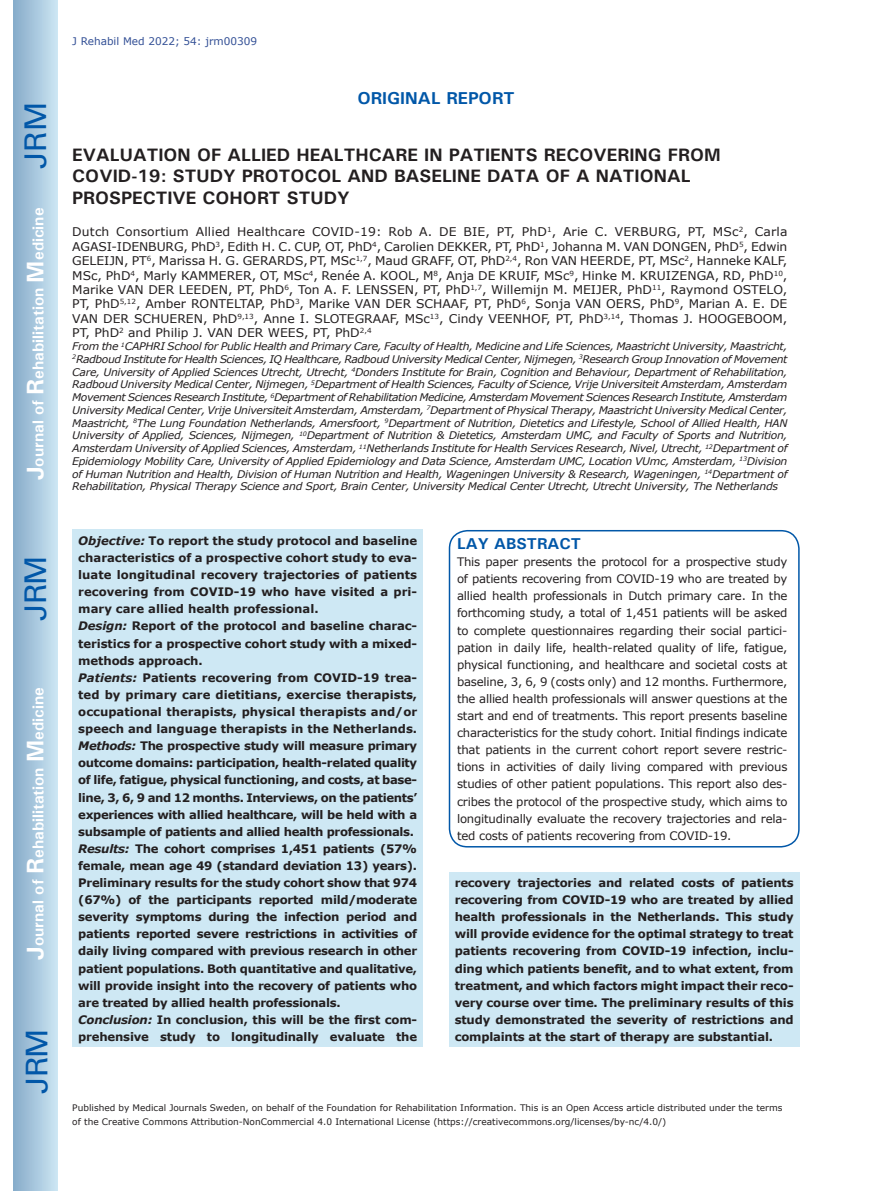
<style>
.page{position:relative;width:872px;height:1191px;background:#fff}
.page>*{position:absolute;margin:0;border:0;box-sizing:border-box;transform-origin:0 0}
.t1{font:30px "Univers";letter-spacing:-.03em;color:#0157a8}
.Aticle_tittle{font:700 18px/21.6px "Univers";color:#231f20}
.t2{font:700 17.25px "Univers";color:#0157a8}
.t3{font:700 15.75px "Univers";color:#fff}
.Rubrik_2{font:700 15.75px "Univers";color:#0157a8}
.Author{font:12px/14.4px "Verdana";color:#231f20;text-align:justify}
.Abstract{font:700 11.7px/17.1px "Verdana";letter-spacing:-.015em;color:#231f20;text-align:justify}
.Lay_Abstract{font:11.7px/17.1px "Verdana";letter-spacing:-.02em;color:#231f20;text-align:justify}
.Adress{font:italic 10.5px/12.8px "Verdana";letter-spacing:-.025em;color:#231f20;text-align:justify}
.t4{font:10.5px "Verdana";color:#324f95}
.t5{font:9px/13.5px "Verdana";color:#231f20}
.s1{font-size:24px}
.s2{font-style:italic}
</style>
<div class="page">
<div style="left:14px;top:0;width:43px;height:1191px;background:linear-gradient(to right,#88acca,#cbe5f2)"></div>
<div style="left:72px;top:530px;width:351px;height:517px;background:#cee8f4"></div>
<div style="left:449px;top:872px;width:350px;height:175px;background:#cee8f4"></div>
<div style="left:449px;top:530px;width:350px;height:317px;border:2px solid #0157a8;border-radius:18px"></div>
<h1 class="t1" style="left:18px;top:169px;width:68px;rotate:-90deg">JRM</h1>
<h3 class="t3" style="left:28px;top:480px;width:274px;rotate:-90deg"><span class="s1">J</span>ournal of <span class="s1">R</span>ehabilitation <span class="s1">M</span>edicine</h3>
<h1 class="t1" style="left:18px;top:620px;width:67px;rotate:-90deg">JRM</h1>
<h3 class="t3" style="left:28px;top:959px;width:274px;rotate:-90deg"><span class="s1">J</span>ournal of <span class="s1">R</span>ehabilitation <span class="s1">M</span>edicine</h3>
<h1 class="t1" style="left:19px;top:1093px;width:67px;rotate:-90deg">JRM</h1>
<p class="t4" style="left:72px;top:35px;width:186px">J Rehabil Med 2022; 54: jrm00309</p>
<h3 class="t2" style="left:357px;top:87px;width:159px">ORIGINAL REPORT</h3>
<p class="Aticle_tittle" style="left:72px;top:143px;width:650px">EVALUATION OF ALLIED HEALTHCARE IN PATIENTS RECOVERING FROM<br>COVID-19: STUDY PROTOCOL AND BASELINE DATA OF A NATIONAL<br>PROSPECTIVE COHORT STUDY</p>
<p class="Author" style="left:72px;top:225px;width:716px">Dutch Consortium Allied Healthcare COVID-19: Rob A. DE BIE, PT, PhD<sup>1</sup>, Arie C. VERBURG, PT, MSc<sup>2</sup>, Carla AGASI-IDENBURG, PhD<sup>3</sup>, Edith H. C. CUP, OT, PhD<sup>4</sup>, Carolien DEKKER, PT, PhD<sup>1</sup>, Johanna M. VAN DONGEN, PhD<sup>5</sup>, Edwin GELEIJN, PT<sup>6</sup>, Marissa H. G. GERARDS,PT, MSc<sup>1,7</sup>, Maud GRAFF, OT, PhD<sup>2,4</sup>, Ron VAN HEERDE, PT, MSc<sup>2</sup>, Hanneke KALF, MSc, PhD<sup>4</sup>, Marly KAMMERER, OT, MSc<sup>4</sup>, Renée A. KOOL, M<sup>8</sup>, Anja DE KRUIF, MSc<sup>9</sup>, Hinke M. KRUIZENGA, RD, PhD<sup>10</sup>, Marike VAN DER LEEDEN, PT, PhD<sup>6</sup>, Ton A. F. LENSSEN, PT, PhD<sup>1,7</sup>, Willemijn M. MEIJER, PhD<sup>11</sup>, Raymond OSTELO, PT, PhD<sup>5,12</sup>, Amber RONTELTAP, PhD<sup>3</sup>, Marike VAN DER SCHAAF, PT, PhD<sup>6</sup>, Sonja VAN OERS, PhD<sup>9</sup>, Marian A. E. DE VAN DER SCHUEREN, PhD<sup>9,13</sup>, Anne I. SLOTEGRAAF, MSc<sup>13</sup>, Cindy VEENHOF, PT, PhD<sup>3,14</sup>, Thomas J. HOOGEBOOM, PT, PhD<sup>2</sup> and Philip J. VAN DER WEES, PT, PhD<sup>2,4</sup></p>
<p class="Adress" style="left:72px;top:340px;width:716px">From the <sup>1</sup>CAPHRI School for Public Health and Primary Care, Faculty of Health, Medicine and Life Sciences, Maastricht University, Maastricht, <sup>2</sup>Radboud Institute for Health Sciences, IQ Healthcare, Radboud University Medical Center, Nijmegen, <sup>3</sup>Research Group Innovation of Movement Care, University of Applied Sciences Utrecht, Utrecht, <sup>4</sup>Donders Institute for Brain, Cognition and Behaviour, Department of Rehabilitation, Radboud University Medical Center, Nijmegen, <sup>5</sup>Department of Health Sciences, Faculty of Science, Vrije Universiteit Amsterdam, Amsterdam Movement Sciences Research Institute, <sup>6</sup>Department of Rehabilitation Medicine, Amsterdam Movement Sciences Research Institute, Amsterdam University Medical Center, Vrije Universiteit Amsterdam, Amsterdam, <sup>7</sup>Department of Physical Therapy, Maastricht University Medical Center, Maastricht, <sup>8</sup>The Lung Foundation Netherlands, Amersfoort, <sup>9</sup>Department of Nutrition, Dietetics and Lifestyle, School of Allied Health, HAN University of Applied, Sciences, Nijmegen, <sup>10</sup>Department of Nutrition &amp; Dietetics, Amsterdam UMC, and Faculty of Sports and Nutrition, Amsterdam University of Applied Sciences, Amsterdam, <sup>11</sup>Netherlands Institute for Health Services Research, Nivel, Utrecht, <sup>12</sup>Department of Epidemiology Mobility Care, University of Applied Epidemiology and Data Science, Amsterdam UMC, Location VUmc, Amsterdam, <sup>13</sup>Division of Human Nutrition and Health, Division of Human Nutrition and Health, Wageningen University &amp; Research, Wageningen, <sup>14</sup>Department of Rehabilitation, Physical Therapy Science and Sport, Brain Center, University Medical Center Utrecht, Utrecht University, The Netherlands</p>
<p class="Abstract" style="left:78px;top:532px;width:340px"><span class="s2">Objective:</span> To report the study protocol and baseline characteristics of a prospective cohort study to eva&shy;luate longitudinal recovery trajectories of patients recovering from COVID-19 who have visited a pri&shy;mary care allied health professional.</p>
<p class="Abstract" style="left:78px;top:617px;width:340px"><span class="s2">Design:</span> Report of the protocol and baseline charac&shy;teristics for a prospective cohort study with a mixed&shy;methods approach.</p>
<p class="Abstract" style="left:78px;top:669px;width:340px"><span class="s2">Patients:</span> Patients recovering from COVID-19 trea&shy;ted by primary care dietitians, exercise therapists, occupational therapists, physical therapists and/or speech and language therapists in the Netherlands.</p>
<p class="Abstract" style="left:78px;top:737px;width:340px"><span class="s2">Methods:</span> The prospective study will measure primary outcome domains: participation, health-related quality of life, fatigue, physical functioning, and costs, at base&shy;line, 3, 6, 9 and 12 months. Interviews, on the patients’ experiences with allied healthcare, will be held with a subsample of patients and allied health professionals.</p>
<p class="Abstract" style="left:78px;top:840px;width:340px"><span class="s2">Results:</span> The cohort comprises 1,451 patients (57% female, mean age 49 (standard deviation 13) years).<br>Preliminary results for the study cohort show that 974 (67%) of the participants reported mild/moderate severity symptoms during the infection period and patients reported severe restrictions in activities of daily living compared with previous research in other patient populations. Both quantitative and qualitative, will provide insight into the recovery of patients who are treated by allied health professionals.</p>
<p class="Abstract" style="left:78px;top:1011px;width:340px"><span class="s2">Conclusion:</span> In conclusion, this will be the first com&shy;prehensive study to longitudinally evaluate the</p>
<p class="Rubrik_2" style="left:457px;top:533px;width:125px">LAY ABSTRACT</p>
<p class="Lay_Abstract" style="left:457px;top:553px;width:332px">This paper presents the protocol for a prospective study of patients recovering from COVID-19 who are treated by allied health professionals in Dutch primary care. In the forthcoming study, a total of 1,451 patients will be asked to complete questionnaires regarding their social partici&shy;pation in daily life, health-related quality of life, fatigue, physical functioning, and healthcare and societal costs at baseline, 3, 6, 9 (costs only) and 12 months. Furthermore, the allied health professionals will answer questions at the start and end of treatments. This report presents baseline characteristics for the study cohort. Initial findings indicate that patients in the current cohort report severe restric&shy;tions in activities of daily living compared with previous studies of other patient populations. This report also des&shy;cribes the protocol of the prospective study, which aims to longitudinally evaluate the recovery trajectories and rela&shy;ted costs of patients recovering from COVID-19.</p>
<p class="Abstract" style="left:455px;top:874px;width:340px">recovery trajectories and related costs of patients recovering from COVID-19 who are treated by allied health professionals in the Netherlands. This study will provide evidence for the optimal strategy to treat patients recovering from COVID-19 infection, inclu&shy;ding which patients benefit, and to what extent, from treatment, and which factors might impact their reco&shy;very course over time. The preliminary results of this study demonstrated the severity of restrictions and complaints at the start of therapy are substantial.</p>
<p class="t5" style="left:72px;top:1101px;width:711px">Published by Medical Journals Sweden, on behalf of the Foundation for Rehabilitation Information. This is an Open Access article distributed under the terms of the Creative Commons Attribution-NonCommercial 4.0 International License (https://creativecommons.org/licenses/by-nc/4.0/)</p>
</div>
